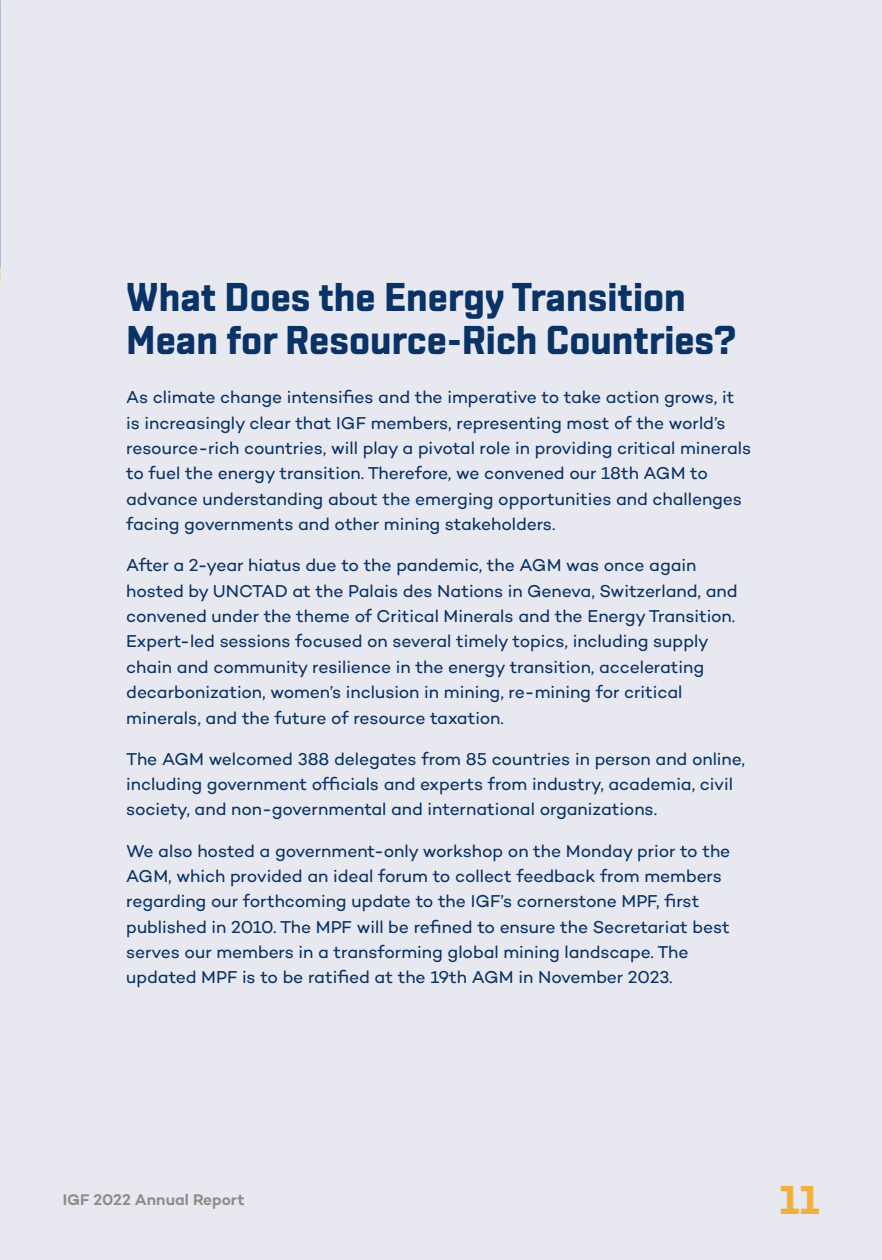
<style>
.page{position:relative;width:882px;height:1260px;background:#e8e9f0}
.page>*{position:absolute;margin:0;border:0;box-sizing:border-box;transform-origin:0 0}
.t1{font:700 40.25px/43.8px "Shentox";color:#093266}
.t2{font:700 40.25px "Shentox";color:#f1b039}
.t3{font:17.5px/25.4px "Campton";letter-spacing:-.005em;color:#093266}
.t4{font:600 15.75px "Campton";color:#8f8d8c}
</style>
<div class="page">
<h2 class="t1" style="left:126px;top:275px;width:612px">What Does the Energy Transition<br>Mean for Resource-Rich Countries?</h2>
<p class="t3" style="left:126px;top:384px;width:626px">As climate change intensifies and the imperative to take action grows, it is increasingly clear that IGF members, representing most of the world’s resource-rich countries, will play a pivotal role in providing critical minerals to fuel the energy transition. Therefore, we convened our 18th AGM to advance understanding about the emerging opportunities and challenges facing governments and other mining stakeholders.</p>
<p class="t3" style="left:126px;top:552px;width:613px">After a 2-year hiatus due to the pandemic, the AGM was once again hosted by UNCTAD at the Palais des Nations in Geneva, Switzerland, and convened under the theme of Critical Minerals and the Energy Transition.<br>Expert-led sessions focused on several timely topics, including supply chain and community resilience in the energy transition, accelerating decarbonization, women’s inclusion in mining, re-mining for critical minerals, and the future of resource taxation.</p>
<p class="t3" style="left:126px;top:746px;width:620px">The AGM welcomed 388 delegates from 85 countries in person and online, including government officials and experts from industry, academia, civil society, and non-governmental and international organizations.</p>
<p class="t3" style="left:126px;top:838px;width:606px">We also hosted a government-only workshop on the Monday prior to the AGM, which provided an ideal forum to collect feedback from members regarding our forthcoming update to the IGF’s cornerstone MPF, first published in 2010. The MPF will be refined to ensure the Secretariat best serves our members in a transforming global mining landscape. The updated MPF is to be ratified at the 19th AGM in November 2023.</p>
<p class="t4" style="left:63px;top:1189px;width:183px">IGF 2022 Annual Report</p>
<h1 class="t2" style="left:779px;top:1176px;width:42px">11</h1>
</div>
